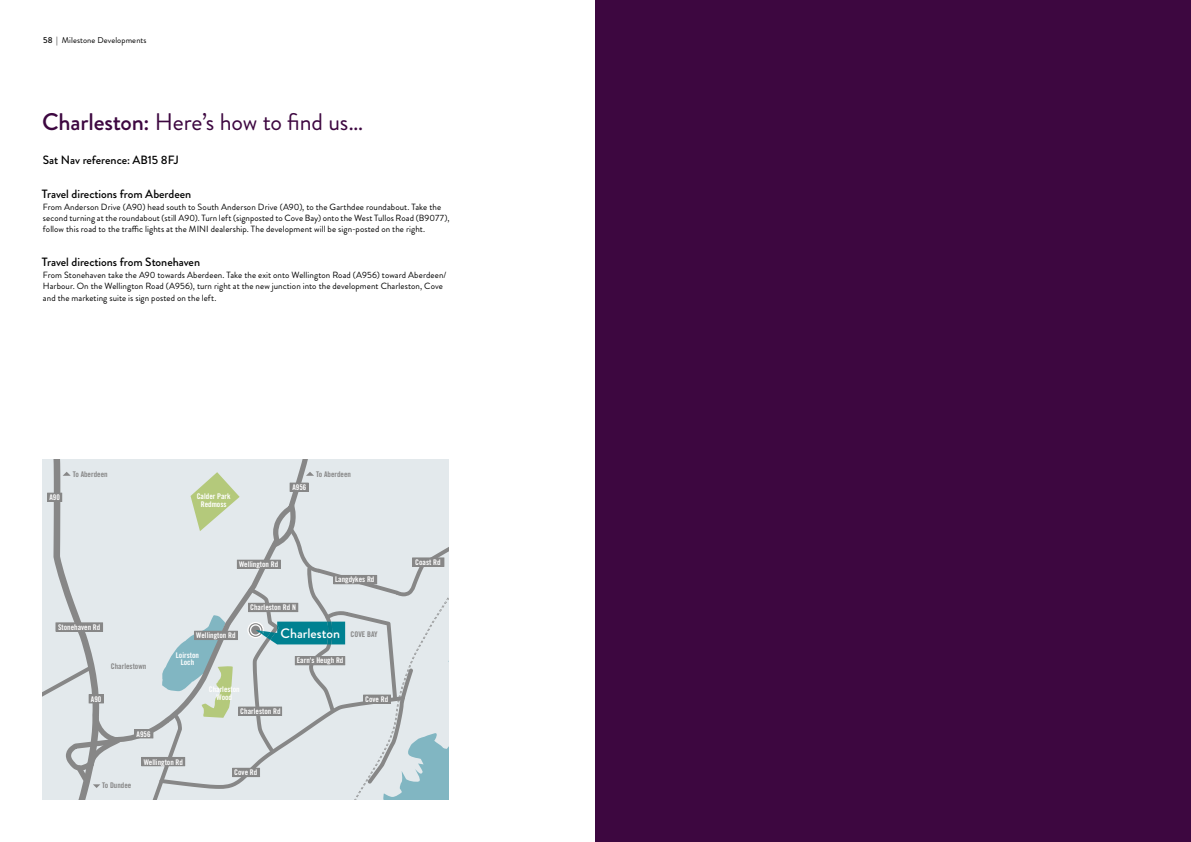
<style>
.page{position:relative;width:1191px;height:842px;background:#fff}
.page>*{position:absolute;margin:0;border:0;box-sizing:border-box;transform-origin:0 0}
.t1{font:24px "Brandon Grotesque";letter-spacing:-.005em;color:#3d0740}
.t2{font:500 13.7px "Brandon Grotesque";color:#fff}
.t3{font:500 12px "Brandon Grotesque";letter-spacing:-.005em;color:#000}
.t4{font:9px/11.3px "Brandon Grotesque";letter-spacing:.01em;color:#000}
.t5{font:8.5px "Brandon Grotesque";letter-spacing:.015em;color:#000}
.t6{font:7.8px/7.8px "Trade Gothic Bold Cond Twenty";color:#fff;text-align:center}
.t7{font:7.8px "Trade Gothic Bold Cond Twenty";color:#878787}
.s1{font-weight:500}
</style>
<div class="page">
<div style="left:595px;top:0;width:596px;height:842px;background:#3d0740"></div>
<svg style="left:43px;top:459px;width:405px;height:340px;background:#d3dcde"></svg>
<p class="t5" style="left:43px;top:34px;width:105px"><span class="s1">58</span> | Milestone Developments</p>
<h1 class="t1" style="left:42px;top:106px;width:323px"><span class="s1">Charleston:</span> Here’s how to find us…</h1>
<h3 class="t3" style="left:43px;top:152px;width:138px">Sat Nav reference: AB15 8FJ</h3>
<h3 class="t3" style="left:42px;top:186px;width:151px">Travel directions from Aberdeen</h3>
<p class="t4" style="left:43px;top:201px;width:408px">From Anderson Drive (A90) head south to South Anderson Drive (A90), to the Garthdee roundabout. Take the second turning at the roundabout (still A90). Turn left (signposted to Cove Bay) onto the West Tullos Road (B9077), follow this road to the traffic lights at the MINI dealership. The development will be sign-posted on the right.</p>
<h3 class="t3" style="left:42px;top:254px;width:160px">Travel directions from Stonehaven</h3>
<p class="t4" style="left:43px;top:269px;width:405px">From Stonehaven take the A90 towards Aberdeen. Take the exit onto Wellington Road (A956) toward Aberdeen/<br>Harbour. On the Wellington Road (A956), turn right at the new junction into the development Charleston, Cove and the marketing suite is sign posted on the left.</p>
<p class="t6" style="left:49px;top:493px;width:12px">A90</p>
<p class="t7" style="left:73px;top:470px;width:37px">To Aberdeen</p>
<p class="t7" style="left:316px;top:470px;width:37px">To Aberdeen</p>
<p class="t6" style="left:197px;top:493px;width:36px">Calder Park<br>Redmoss</p>
<p class="t6" style="left:292px;top:483px;width:15px">A956</p>
<p class="t6" style="left:239px;top:560px;width:41px">Wellington Rd</p>
<p class="t6" style="left:250px;top:603px;width:47px">Charleston Rd N</p>
<p class="t6" style="left:335px;top:575px;width:41px">Langdykes Rd</p>
<p class="t6" style="left:58px;top:623px;width:44px">Stonehaven Rd</p>
<p class="t7" style="left:111px;top:661px;width:37px">Charlestown</p>
<p class="t6" style="left:91px;top:695px;width:12px">A90</p>
<p class="t6" style="left:137px;top:730px;width:15px">A956</p>
<p class="t6" style="left:196px;top:631px;width:41px">Wellington Rd</p>
<p class="t6" style="left:176px;top:651px;width:25px">Loirston<br>Loch</p>
<h2 class="t2" style="left:280px;top:624px;width:61px">Charleston</h2>
<p class="t6" style="left:297px;top:656px;width:48px">Earn's Heugh Rd</p>
<p class="t7" style="left:350px;top:630px;width:29px">COVE BAY</p>
<p class="t6" style="left:209px;top:685px;width:32px">Charleston<br>Wood</p>
<p class="t6" style="left:240px;top:707px;width:42px">Charleston Rd</p>
<p class="t6" style="left:365px;top:695px;width:25px">Cove Rd</p>
<p class="t7" style="left:102px;top:780px;width:31px">To Dundee</p>
<p class="t6" style="left:144px;top:758px;width:41px">Wellington Rd</p>
<p class="t6" style="left:234px;top:768px;width:25px">Cove Rd</p>
<p class="t6" style="left:415px;top:558px;width:27px">Coast Rd</p>
</div>
